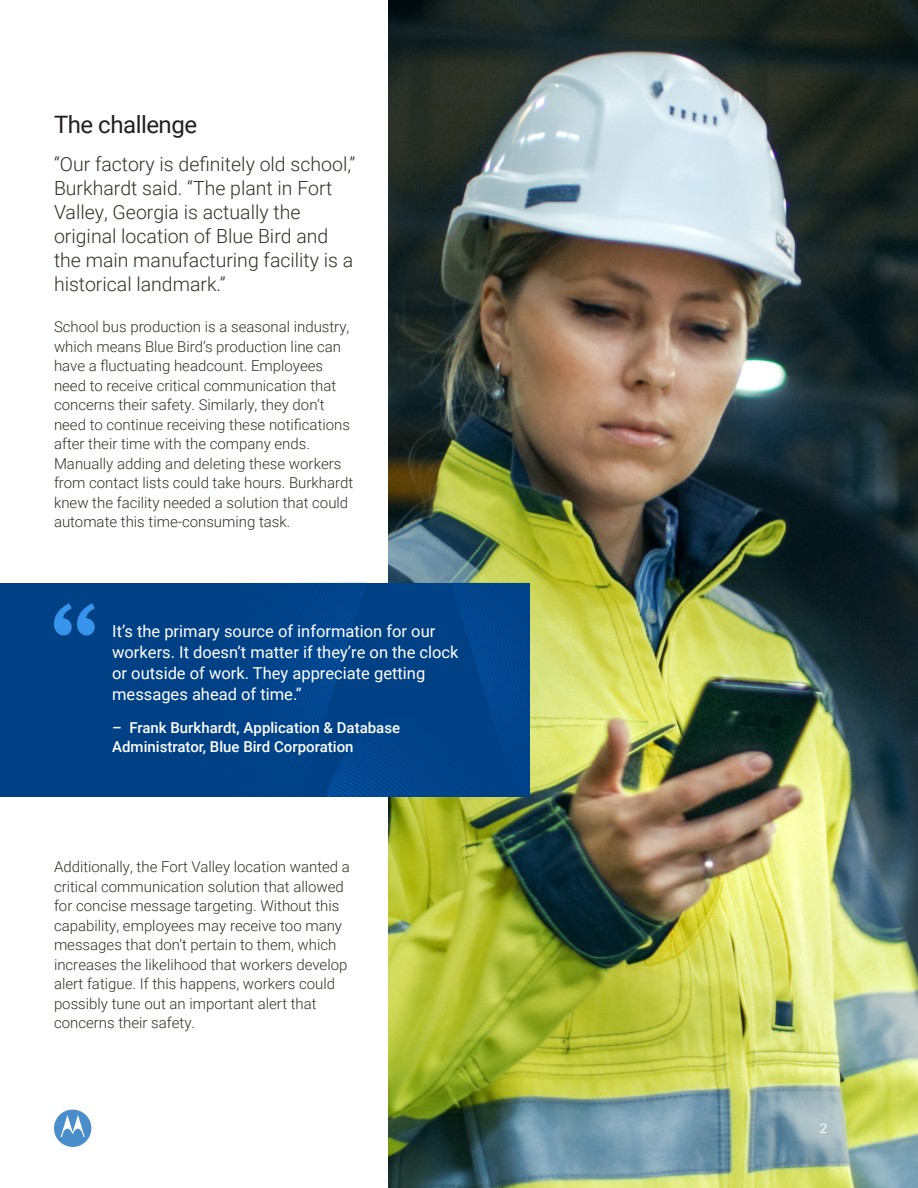
<style>
.page{position:relative;width:918px;height:1188px;background:#fff}
.page>*{position:absolute;margin:0;border:0;box-sizing:border-box;transform-origin:0 0}
.Intro_Copy{font:24px "Roboto";letter-spacing:-.02em;color:#231f20}
.Intro_Copy-2{font:300 19.5px/24px "Roboto";color:#352f2a}
.Callout_Copy{font:16.5px/21px "Roboto";color:#fff}
.Body_Copy{font:300 15px/19.5px "Roboto";color:#352f2a}
.Callout_Copy_Credit{font:500 15px/19.5px "Roboto";color:#fff}
.t1{font:13.5px "Roboto";color:#fff}
</style>
<div class="page">
<img style="left:389px;top:0;width:529px;height:1188px">
<div style="left:0;top:583px;width:529px;height:213px;background:#004085"></div>
<svg style="left:256px;top:583px;width:273px;height:213px"></svg>
<svg style="left:54px;top:603px;width:41px;height:32px"></svg>
<div style="left:54px;top:1110px;width:37px;height:37px;background:#498dcb;border-radius:50%"></div>
<svg style="left:61px;top:1115px;width:24px;height:22px"></svg>
<p class="Intro_Copy" style="left:54px;top:108px;width:145px">The challenge</p>
<p class="Intro_Copy-2" style="left:54px;top:151px;width:303px">“Our factory is definitely old school,” Burkhardt said. “The plant in Fort Valley, Georgia is actually the original location of Blue Bird and the main manufacturing facility is a historical landmark.”</p>
<p class="Body_Copy" style="left:54px;top:317px;width:301px">School bus production is a seasonal industry, which means Blue Bird’s production line can have a fluctuating headcount. Employees need to receive critical communication that concerns their safety. Similarly, they don’t need to continue receiving these notifications after their time with the company ends.<br>Manually adding and deleting these workers from contact lists could take hours. Burkhardt knew the facility needed a solution that could automate this time-consuming task.</p>
<p class="Callout_Copy" style="left:112px;top:620px;width:348px">It’s the primary source of information for our workers. It doesn’t matter if they’re on the clock or outside of work. They appreciate getting messages ahead of time.”</p>
<p class="Callout_Copy_Credit" style="left:112px;top:717px;width:290px">– Frank Burkhardt, Application &amp; Database<br>Administrator, Blue Bird Corporation</p>
<p class="Body_Copy" style="left:54px;top:857px;width:297px">Additionally, the Fort Valley location wanted a critical communication solution that allowed for concise message targeting. Without this capability, employees may receive too many messages that don’t pertain to them, which increases the likelihood that workers develop alert fatigue. If this happens, workers could possibly tune out an important alert that concerns their safety.</p>
<p class="t1" style="left:820px;top:1119px;width:9px">2</p>
</div>
